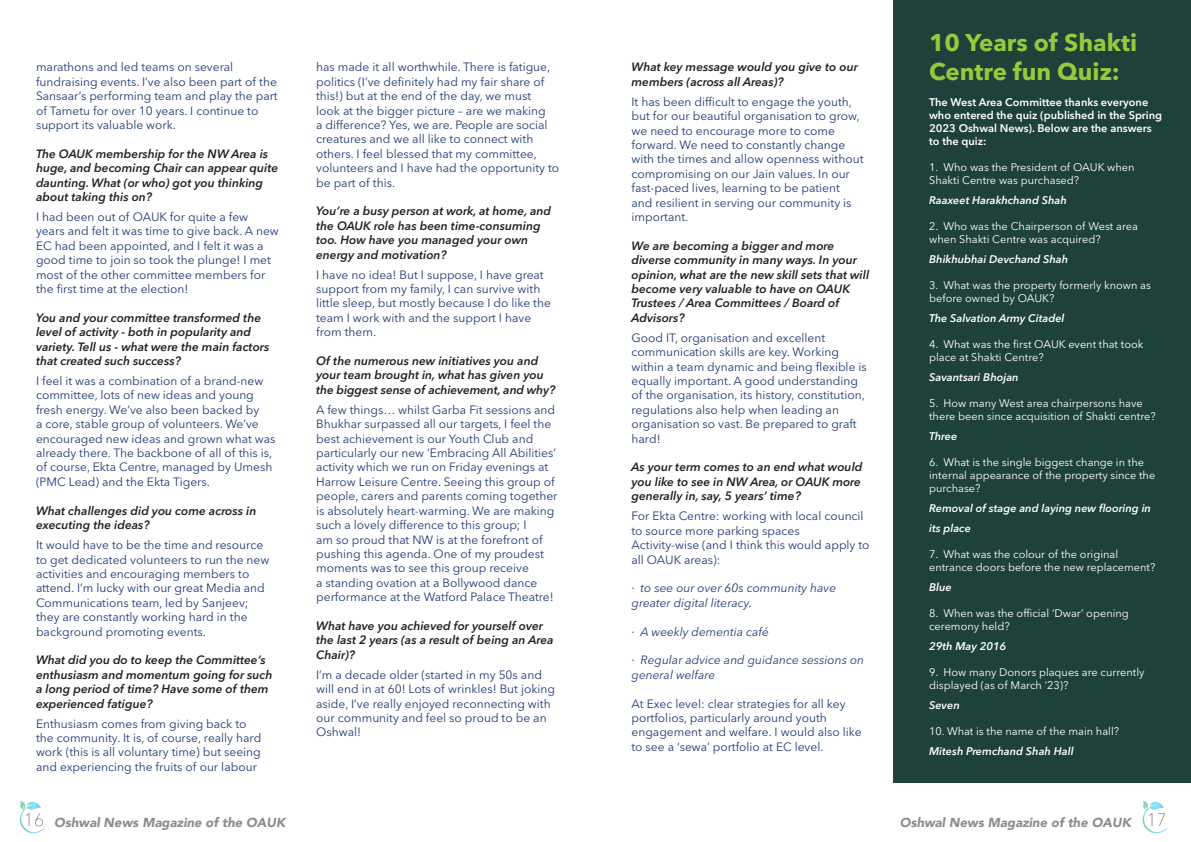
<style>
.page{position:relative;width:1191px;height:842px;background:#fff}
.page>*{position:absolute;margin:0;border:0;box-sizing:border-box;transform-origin:0 0}
.t1{font:700 24px/29px "Avenir Next LT Pro";color:#96c93c}
.t2{font:italic 900 13px "Avenir";color:#8a8c8f}
.t3{font:12px/14.4px "Avenir Next LT Pro";color:#213b74}
.t4{font:italic 600 12px/14.4px "Avenir Next LT Pro";color:#231f20}
.t5{font:italic 12px/14.4px "Avenir Next LT Pro";color:#213b74}
.t6{font:11px/13px "Avenir Next LT Pro";color:#fff}
.t7{font:italic 600 11px/20px "Avenir Next LT Pro";color:#fff}
.t8{font:600 11px/13px "Avenir Next LT Pro";color:#fff}
.s1{font-family:"Avenir Next LT Pro";font-weight:200;font-style:normal;font-size:18px;color:#231f20}
</style>
<div class="page">
<img style="left:1142px;top:801px;width:25px;height:32px">
<img style="left:20px;top:801px;width:25px;height:32px">
<div style="left:893px;top:0;width:298px;height:782px;background:#1e413a"></div>
<p class="t3" style="left:36px;top:60px;width:243px">marathons and led teams on several fundraising events. I’ve also been part of the Sansaar’s performing team and play the part of Tametu for over 10 years. I continue to support its valuable work.</p>
<p class="t4" style="left:36px;top:146px;width:244px">The OAUK membership for the NW Area is huge, and becoming Chair can appear quite daunting. What (or who) got you thinking about taking this on?</p>
<p class="t3" style="left:36px;top:210px;width:244px">I had been out of OAUK for quite a few years and felt it was time to give back. A new EC had been appointed, and I felt it was a good time to join so took the plunge! I met most of the other committee members for the first time at the election!</p>
<p class="t4" style="left:36px;top:310px;width:235px">You and your committee transformed the level of activity - both in popularity and variety. Tell us - what were the main factors that created such success?</p>
<p class="t3" style="left:36px;top:374px;width:241px">I feel it was a combination of a brand-new committee, lots of new ideas and young fresh energy. We’ve also been backed by<br>a core, stable group of volunteers. We’ve encouraged new ideas and grown what was already there. The backbone of all of this is, of course, Ekta Centre, managed by Umesh (PMC Lead) and the Ekta Tigers.</p>
<p class="t4" style="left:36px;top:503px;width:222px">What challenges did you come across in executing the ideas?</p>
<p class="t3" style="left:36px;top:538px;width:235px">It would have to be the time and resource to get dedicated volunteers to run the new activities and encouraging members to attend. I’m lucky with our great Media and Communications team, led by Sanjeev; they are constantly working hard in the background promoting events.</p>
<p class="t4" style="left:36px;top:653px;width:238px">What did you do to keep the Committee’s enthusiasm and momentum going for such a long period of time? Have some of them experienced fatigue?</p>
<p class="t3" style="left:36px;top:716px;width:227px">Enthusiasm comes from giving back to the community. It is, of course, really hard work (this is all voluntary time) but seeing and experiencing the fruits of our labour</p>
<p class="t3" style="left:316px;top:60px;width:244px">has made it all worthwhile. There is fatigue, politics (I’ve definitely had my fair share of this!) but at the end of the day, we must<br>look at the bigger picture – are we making<br>a difference? Yes, we are. People are social creatures and we all like to connect with others. I feel blessed that my committee, volunteers and I have had the opportunity to be part of this.</p>
<p class="t4" style="left:316px;top:204px;width:236px">You’re a busy person at work, at home, and the OAUK role has been time-consuming too. How have you managed your own energy and motivation?</p>
<p class="t3" style="left:316px;top:267px;width:236px">I have no idea! But I suppose, I have great support from my family, I can survive with little sleep, but mostly because I do like the team I work with and the support I have from them.</p>
<p class="t4" style="left:316px;top:354px;width:241px">Of the numerous new initiatives you and your team brought in, what has given you the biggest sense of achievement, and why?</p>
<p class="t3" style="left:316px;top:402px;width:243px">A few things… whilst Garba Fit sessions and Bhukhar surpassed all our targets, I feel the best achievement is our Youth Club and particularly our new ‘Embracing All Abilities’ activity which we run on Friday evenings at Harrow Leisure Centre. Seeing this group of people, carers and parents coming together is absolutely heart-warming. We are making such a lovely difference to this group; I<br>am so proud that NW is at the forefront of pushing this agenda. One of my proudest moments was to see this group receive<br>a standing ovation at a Bollywood dance performance at the Watford Palace Theatre!</p>
<p class="t4" style="left:316px;top:618px;width:239px">What have you achieved for yourself over the last 2 years (as a result of being an Area<br>Chair)?</p>
<p class="t3" style="left:316px;top:667px;width:240px">I’m a decade older (started in my 50s and will end in at 60! Lots of wrinkles! But joking aside, I’ve really enjoyed reconnecting with our community and feel so proud to be an Oshwal!</p>
<p class="t4" style="left:631px;top:60px;width:228px">What key message would you give to our members (across all Areas)?</p>
<p class="t3" style="left:631px;top:94px;width:233px">It has been difficult to engage the youth, but for our beautiful organisation to grow, we need to encourage more to come forward. We need to constantly change with the times and allow openness without compromising on our Jain values. In our fast-paced lives, learning to be patient and resilient in serving our community is important.</p>
<p class="t4" style="left:631px;top:238px;width:239px">We are becoming a bigger and more diverse community in many ways. In your opinion, what are the new skill sets that will become very valuable to have on OAUK Trustees / Area Committees / Board of Advisors?</p>
<p class="t3" style="left:631px;top:330px;width:237px">Good IT, organisation and excellent communication skills are key. Working within a team dynamic and being flexible is equally important. A good understanding of the organisation, its history, constitution, regulations also help when leading an organisation so vast. Be prepared to graft hard!</p>
<p class="t4" style="left:631px;top:460px;width:232px">As your term comes to an end what would you like to see in NW Area, or OAUK more generally in, say, 5 years’ time?</p>
<p class="t3" style="left:631px;top:509px;width:234px">For Ekta Centre: working with local council to source more parking spaces</p>
<p class="t3" style="left:631px;top:538px;width:240px">Activity-wise (and I think this would apply to all OAUK areas):</p>
<p class="t5" style="left:631px;top:581px;width:206px">· to see our over 60s community have greater digital literacy.</p>
<p class="t5" style="left:631px;top:624px;width:139px">· A weekly dementia café</p>
<p class="t5" style="left:631px;top:653px;width:234px">· Regular advice and guidance sessions on general welfare</p>
<p class="t3" style="left:631px;top:696px;width:231px">At Exec level: clear strategies for all key portfolios, particularly around youth engagement and welfare. I would also like to see a ‘sewa’ portfolio at EC level.</p>
<p class="t1" style="left:929px;top:28px;width:209px">10 Years of Shakti<br>Centre fun Quiz:</p>
<p class="t8" style="left:929px;top:96px;width:235px">The West Area Committee thanks everyone who entered the quiz (published in the Spring 2023 Oshwal News). Below are the answers to the quiz:</p>
<p class="t6" style="left:929px;top:161px;width:207px">1. Who was the President of OAUK when<br>Shakti Centre was purchased?</p>
<p class="t7" style="left:929px;top:190px;width:139px">Raaxeet Harakhchand Shah</p>
<p class="t6" style="left:929px;top:220px;width:210px">2. Who was the Chairperson of West area when Shakti Centre was acquired?</p>
<p class="t7" style="left:929px;top:249px;width:141px">Bhikhubhai Devchand Shah</p>
<p class="t6" style="left:929px;top:279px;width:223px">3. What was the property formerly known as before owned by OAUK?</p>
<p class="t7" style="left:929px;top:308px;width:137px">The Salvation Army Citadel</p>
<p class="t6" style="left:929px;top:338px;width:216px">4. What was the first OAUK event that took place at Shakti Centre?</p>
<p class="t7" style="left:929px;top:367px;width:91px">Savantsari Bhojan</p>
<p class="t6" style="left:929px;top:397px;width:228px">5. How many West area chairpersons have there been since acquisition of Shakti centre?</p>
<p class="t7" style="left:929px;top:426px;width:30px">Three</p>
<p class="t6" style="left:929px;top:456px;width:228px">6. What is the single biggest change in the internal appearance of the property since the purchase?</p>
<p class="t7" style="left:929px;top:498px;width:223px">Removal of stage and laying new flooring in its place</p>
<p class="t6" style="left:929px;top:548px;width:228px">7. What was the colour of the original entrance doors before the new replacement?</p>
<p class="t7" style="left:929px;top:577px;width:24px">Blue</p>
<p class="t6" style="left:929px;top:607px;width:201px">8. When was the official ‘Dwar’ opening ceremony held?</p>
<p class="t7" style="left:929px;top:636px;width:79px">29th May 2016</p>
<p class="t6" style="left:929px;top:666px;width:217px">9. How many Donors plaques are currently displayed (as of March ’23)?</p>
<p class="t7" style="left:929px;top:695px;width:32px">Seven</p>
<p class="t6" style="left:929px;top:725px;width:191px">10. What is the name of the main hall?</p>
<p class="t7" style="left:929px;top:741px;width:146px">Mitesh Premchand Shah Hall</p>
<p class="t2" style="left:24px;top:812px;width:263px"><span class="s1">16</span> Oshwal News Magazine of the OAUK</p>
<p class="t2" style="left:900px;top:812px;width:268px">Oshwal News Magazine of the OAUK <span class="s1">17</span></p>
</div>
